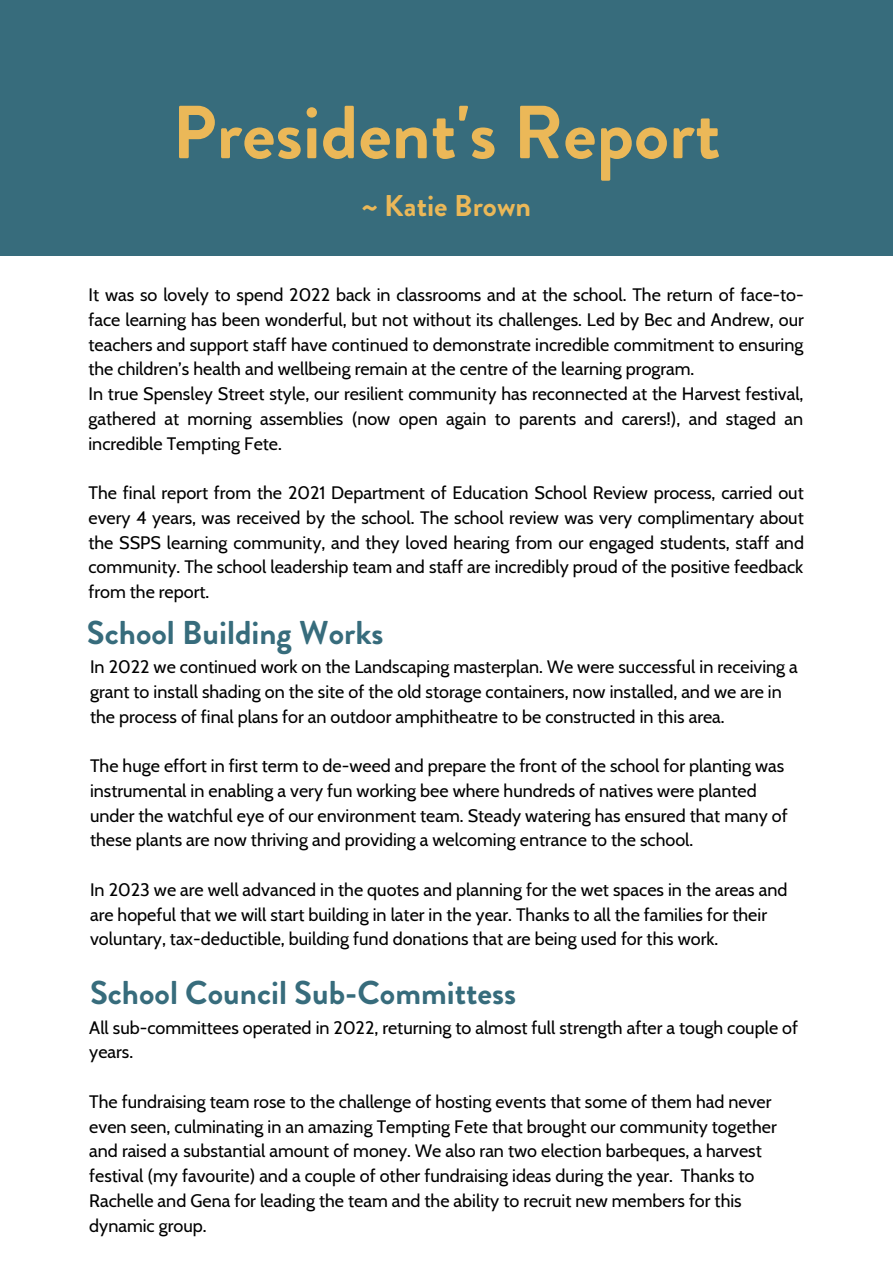
<style>
.page{position:relative;width:893px;height:1264px;background:#fff}
.page>*{position:absolute;margin:0;border:0;box-sizing:border-box;transform-origin:0 0}
.t1{font:700 75px "Brandon Grotesque";color:#ebb858}
.t2{font:700 33px "Brandon Grotesque";color:#376c7c}
.t3{font:700 30px "Brandon Grotesque";color:#ebb858}
.t4{font:18px/24.8px "Cabin";color:#000}
</style>
<div class="page">
<div style="left:0;top:0;width:892px;height:255px;background:#376c7c"></div>
<h1 class="t1" style="left:172px;top:79px;width:550px">President's Report</h1>
<h3 class="t3" style="left:361px;top:184px;width:171px">~ Katie Brown</h3>
<p class="t4" style="left:88px;top:282px;width:716px">It was so lovely to spend 2022 back in classrooms and at the school. The return of face-to&shy;face learning has been wonderful, but not without its challenges. Led by Bec and Andrew, our teachers and support staff have continued to demonstrate incredible commitment to ensuring the children’s health and wellbeing remain at the centre of the learning program.<br>In true Spensley Street style, our resilient community has reconnected at the Harvest festival, gathered at morning assemblies (now open again to parents and carers!), and staged an incredible Tempting Fete.</p>
<p class="t4" style="left:88px;top:480px;width:717px;text-align:justify">The final report from the 2021 Department of Education School Review process, carried out every 4 years, was received by the school. The school review was very complimentary about the SSPS learning community, and they loved hearing from our engaged students, staff and community. The school leadership team and staff are incredibly proud of the positive feedback from the report.</p>
<h2 class="t2" style="left:87px;top:609px;width:298px">School Building Works</h2>
<p class="t4" style="left:90px;top:654px;width:709px">In 2022 we continued work on the Landscaping masterplan. We were successful in receiving a grant to install shading on the site of the old storage containers, now installed, and we are in the process of final plans for an outdoor amphitheatre to be constructed in this area.</p>
<p class="t4" style="left:90px;top:753px;width:699px">The huge effort in first term to de-weed and prepare the front of the school for planting was instrumental in enabling a very fun working bee where hundreds of natives were planted under the watchful eye of our environment team. Steady watering has ensured that many of these plants are now thriving and providing a welcoming entrance to the school.</p>
<p class="t4" style="left:90px;top:877px;width:698px">In 2023 we are well advanced in the quotes and planning for the wet spaces in the areas and are hopeful that we will start building in later in the year. Thanks to all the families for their voluntary, tax-deductible, building fund donations that are being used for this work.</p>
<h2 class="t2" style="left:90px;top:969px;width:427px">School Council Sub-Committess</h2>
<p class="t4" style="left:89px;top:1014px;width:710px">All sub-committees operated in 2022, returning to almost full strength after a tough couple of years.</p>
<p class="t4" style="left:89px;top:1089px;width:689px">The fundraising team rose to the challenge of hosting events that some of them had never even seen, culminating in an amazing Tempting Fete that brought our community together and raised a substantial amount of money. We also ran two election barbeques, a harvest festival (my favourite) and a couple of other fundraising ideas during the year. Thanks to Rachelle and Gena for leading the team and the ability to recruit new members for this dynamic group.</p>
</div>
